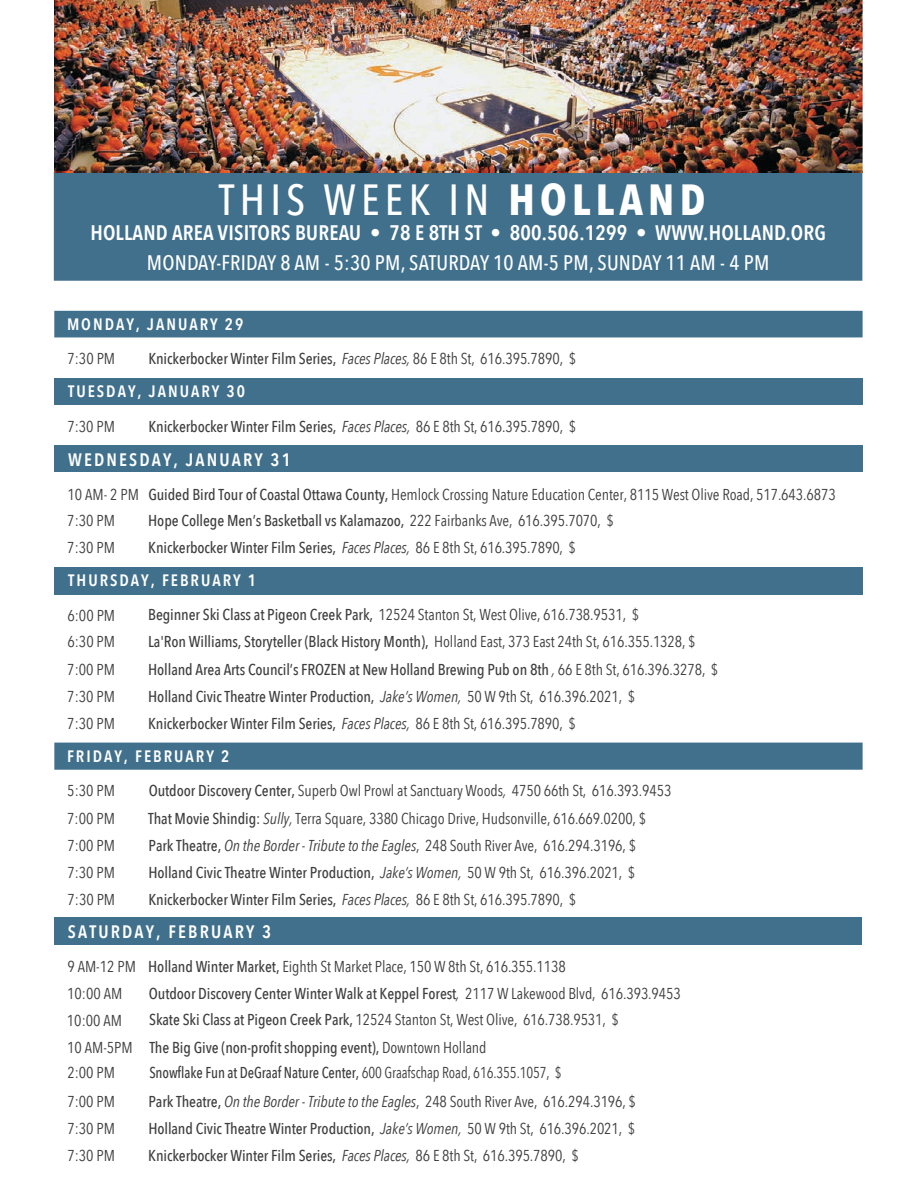
<style>
.page{position:relative;width:918px;height:1188px;background:#fff}
.page>*{position:absolute;margin:0;border:0;box-sizing:border-box;transform-origin:0 0}
.t1{font:500 43.5px "Avenir Next Condensed";letter-spacing:.12em;color:#fff}
.t2{font:600 21px "Avenir Next Condensed";letter-spacing:.01em;color:#fff}
.t3{font:500 21px "Avenir Next Condensed";letter-spacing:.01em;color:#fff}
.t4{font:600 18px "Avenir Next Condensed";letter-spacing:.12em;color:#fff}
.t5{font:600 16.5px "Avenir Next Condensed";letter-spacing:.12em;color:#fff}
.t6{font:500 15.75px "Avenir Next Condensed";letter-spacing:-.005em;color:#3e3e3f}
.t7{font:15.75px "Avenir Next Condensed";letter-spacing:-.005em;color:#3e3e3f}
.t8{font:500 15.75px "Avenir Next Condensed";letter-spacing:-.005em;color:#3e3e3f;scale:.92 1}
.s1{font-weight:700}
.s2{font-weight:400;font-style:italic}
.s3{font-weight:400}
.s4{font-weight:500}
.s5{font-style:italic}
</style>
<div class="page">
<div style="left:54px;top:378px;width:809px;height:27px;background:#41708c"></div>
<div style="left:54px;top:567px;width:809px;height:27px;background:#41708c"></div>
<div style="left:54px;top:311px;width:809px;height:26px;background:#41708c"></div>
<div style="left:54px;top:445px;width:809px;height:27px;background:#41708c"></div>
<div style="left:54px;top:743px;width:809px;height:27px;background:#41708c"></div>
<div style="left:54px;top:918px;width:808px;height:27px;background:#41708c"></div>
<div style="left:54px;top:173px;width:808px;height:108px;background:#41708c"></div>
<img style="left:54px;top:0;width:809px;height:173px">
<h1 class="t1" style="left:219px;top:173px;width:488px">THIS WEEK IN <span class="s1">HOLLAND</span></h1>
<h2 class="t2" style="left:90px;top:215px;width:737px">HOLLAND AREA VISITORS BUREAU • 78 E 8TH ST • 800.506.1299 • WWW.HOLLAND.ORG</h2>
<h2 class="t3" style="left:147px;top:250px;width:624px">MONDAY-FRIDAY 8 AM - 5:30 PM, SATURDAY 10 AM-5 PM, SUNDAY 11 AM - 4 PM</h2>
<p class="t5" style="left:67px;top:310px;width:178px">MONDAY, JANUARY 29</p>
<p class="t7" style="left:67px;top:345px;width:49px">7:30 PM</p>
<p class="t6" style="left:148px;top:349px;width:429px">Knickerbocker Winter Film Series, <span class="s2">Faces Places,</span> <span class="s3">86 E 8th St, 616.395.7890, $</span></p>
<p class="t5" style="left:68px;top:377px;width:178px">TUESDAY, JANUARY 30</p>
<p class="t7" style="left:67px;top:413px;width:49px">7:30 PM</p>
<p class="t6" style="left:148px;top:417px;width:429px">Knickerbocker Winter Film Series, <span class="s2">Faces Places,</span> <span class="s3">86 E 8th St, 616.395.7890, $</span></p>
<p class="t4" style="left:68px;top:444px;width:224px">WEDNESDAY, JANUARY 31</p>
<p class="t7" style="left:67px;top:481px;width:770px">10 AM- 2 PM <span class="s4">Guided Bird Tour of Coastal Ottawa County,</span> Hemlock Crossing Nature Education Center, 8115 West Olive Road, 517.643.6873</p>
<p class="t7" style="left:67px;top:507px;width:49px">7:30 PM</p>
<p class="t6" style="left:148px;top:511px;width:467px">Hope College Men’s Basketball vs Kalamazoo, <span class="s3">222 Fairbanks Ave, 616.395.7070, $</span></p>
<p class="t7" style="left:67px;top:534px;width:49px">7:30 PM</p>
<p class="t6" style="left:148px;top:538px;width:429px">Knickerbocker Winter Film Series, <span class="s2">Faces Places,</span> <span class="s3">86 E 8th St, 616.395.7890, $</span></p>
<p class="t5" style="left:68px;top:566px;width:189px">THURSDAY, FEBRUARY 1</p>
<p class="t7" style="left:67px;top:602px;width:49px">6:00 PM</p>
<p class="t7" style="left:148px;top:601px;width:492px"><span class="s4">Beginner Ski Class at Pigeon Creek Park,</span> 12524 Stanton St, West Olive, 616.738.9531, $</p>
<p class="t7" style="left:67px;top:628px;width:49px">6:30 PM</p>
<p class="t6" style="left:148px;top:632px;width:549px">La'Ron Williams, Storyteller (Black History Month), <span class="s3">Holland East, 373 East 24th St, 616.355.1328, $</span></p>
<p class="t7" style="left:67px;top:656px;width:49px">7:00 PM</p>
<p class="t6" style="left:148px;top:659px;width:572px">Holland Area Arts Council’s FROZEN at New Holland Brewing Pub on 8th <span class="s2">,</span> <span class="s3">66 E 8th St, 616.396.3278, $</span></p>
<p class="t7" style="left:67px;top:683px;width:49px">7:30 PM</p>
<p class="t7" style="left:67px;top:710px;width:49px">7:30 PM</p>
<p class="t6" style="left:148px;top:687px;width:488px">Holland Civic Theatre Winter Production, <span class="s2">Jake’s Women,</span> <span class="s3">50 W 9th St, 616.396.2021, $</span></p>
<p class="t6" style="left:148px;top:714px;width:429px">Knickerbocker Winter Film Series, <span class="s2">Faces Places,</span> <span class="s3">86 E 8th St, 616.395.7890, $</span></p>
<p class="t5" style="left:67px;top:742px;width:164px">FRIDAY, FEBRUARY 2</p>
<p class="t7" style="left:67px;top:777px;width:49px">5:30 PM</p>
<p class="t7" style="left:149px;top:777px;width:524px"><span class="s4">Outdoor Discovery Center,</span> Superb Owl Prowl at Sanctuary Woods<span class="s5">,</span> 4750 66th St, 616.393.9453</p>
<p class="t7" style="left:67px;top:805px;width:49px">7:00 PM</p>
<p class="t7" style="left:148px;top:805px;width:499px"><span class="s4">That Movie Shindig:</span> <span class="s5">Sully,</span> Terra Square, 3380 Chicago Drive, Hudsonville, 616.669.0200, $</p>
<p class="t7" style="left:67px;top:832px;width:49px">7:00 PM</p>
<p class="t7" style="left:149px;top:832px;width:489px"><span class="s4">Park Theatre,</span> <span class="s5">On the Border - Tribute to the Eagles</span>, 248 South River Ave, 616.294.3196, $</p>
<p class="t7" style="left:67px;top:859px;width:49px">7:30 PM</p>
<p class="t6" style="left:148px;top:863px;width:488px">Holland Civic Theatre Winter Production, <span class="s2">Jake’s Women,</span> <span class="s3">50 W 9th St, 616.396.2021, $</span></p>
<p class="t7" style="left:68px;top:886px;width:49px">7:30 PM</p>
<p class="t6" style="left:148px;top:889px;width:429px">Knickerbocker Winter Film Series, <span class="s2">Faces Places,</span> <span class="s3">86 E 8th St, 616.395.7890, $</span></p>
<p class="t4" style="left:68px;top:916px;width:205px">SATURDAY, FEBRUARY 3</p>
<p class="t7" style="left:67px;top:953px;width:500px">9 AM-12 PM <span class="s4">Holland Winter Market,</span> Eighth St Market Place, 150 W 8th St, 616.355.1138</p>
<p class="t7" style="left:67px;top:980px;width:57px">10:00 AM</p>
<p class="t6" style="left:149px;top:984px;width:533px">Outdoor Discovery Center Winter Walk at Keppel Forest<span class="s2">,</span> <span class="s3">2117 W Lakewood Blvd, 616.393.9453</span></p>
<p class="t7" style="left:67px;top:1007px;width:57px">10:00 AM</p>
<p class="t7" style="left:149px;top:1006px;width:471px"><span class="s4">Skate Ski Class at Pigeon Creek Park,</span> 12524 Stanton St, West Olive, 616.738.9531, $</p>
<p class="t6" style="left:67px;top:1038px;width:421px"><span class="s3">10 AM-5PM</span> The Big Give (non-profit shopping event), <span class="s3">Downtown Holland</span></p>
<p class="t7" style="left:67px;top:1059px;width:49px">2:00 PM</p>
<p class="t8" style="left:149px;top:1063px;width:450px">Snowflake Fun at DeGraaf Nature Center, <span class="s3">600 Graafschap Road, 616.355.1057, $</span></p>
<p class="t7" style="left:67px;top:1088px;width:49px">7:00 PM</p>
<p class="t7" style="left:149px;top:1088px;width:489px"><span class="s4">Park Theatre,</span> <span class="s5">On the Border - Tribute to the Eagles</span>, 248 South River Ave, 616.294.3196, $</p>
<p class="t7" style="left:67px;top:1115px;width:49px">7:30 PM</p>
<p class="t6" style="left:148px;top:1118px;width:488px">Holland Civic Theatre Winter Production, <span class="s2">Jake’s Women,</span> <span class="s3">50 W 9th St, 616.396.2021, $</span></p>
<p class="t7" style="left:67px;top:1142px;width:49px">7:30 PM</p>
<p class="t6" style="left:148px;top:1146px;width:432px">Knickerbocker Winter Film Series, <span class="s2">Faces Places,</span> <span class="s3">86 E 8th St, 616.395.7890, $</span></p>
</div>
